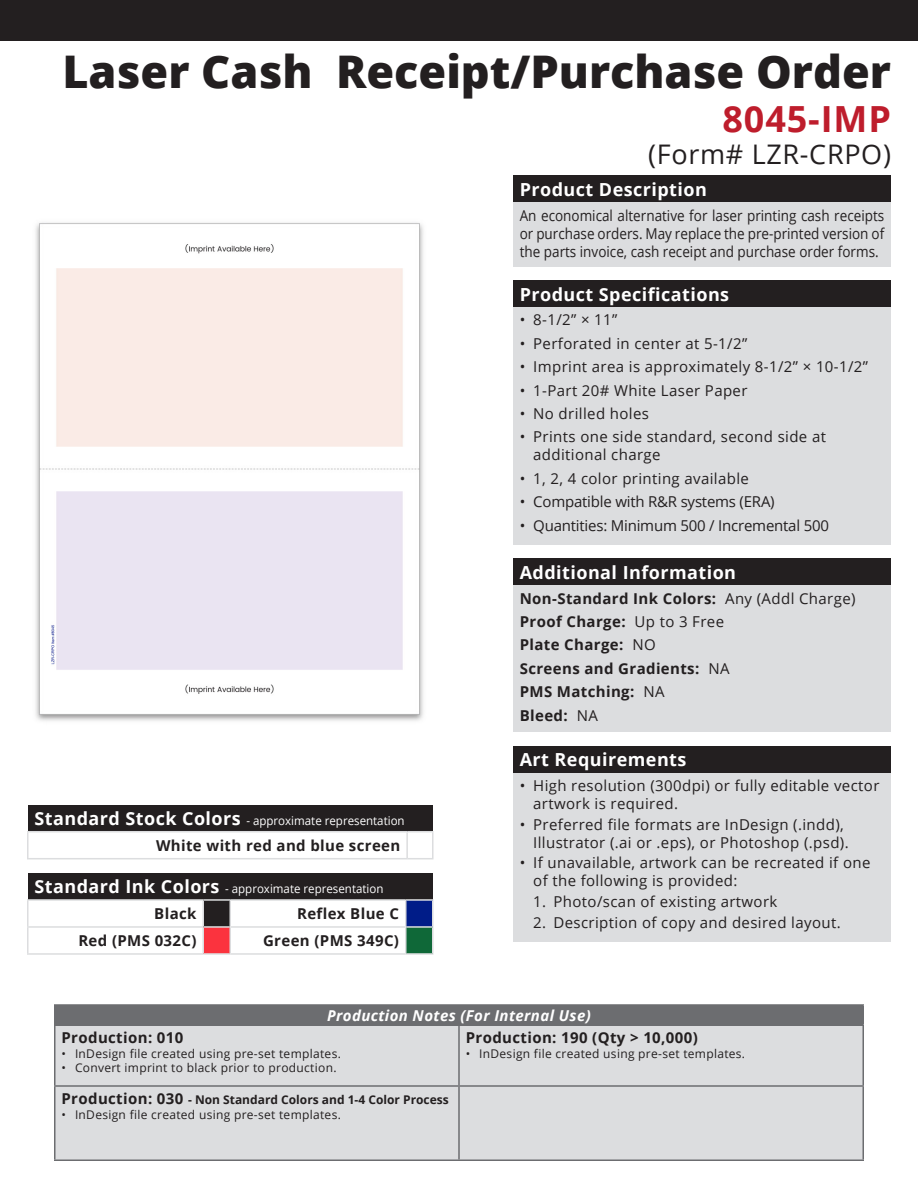
<style>
.page{position:relative;width:918px;height:1188px;background:#fff}
.page>*{position:absolute;margin:0;border:0;box-sizing:border-box;transform-origin:0 0}
.t1{font:800 45px "Open Sans";color:#231f20}
.t2{font:700 36px "Open Sans";letter-spacing:.025em;color:#be1d2c}
.t3{font:27px "Open Sans";letter-spacing:.025em;color:#231f20}
.t4{font:700 18px "Open Sans";letter-spacing:.025em;color:#fff}
.t5{font:15px/18px "Open Sans";letter-spacing:.025em;color:#231f20}
.t6{font:700 15px "Open Sans";letter-spacing:.025em;color:#231f20}
.t7{font:15px/18px "Open Sans";letter-spacing:.025em;color:#231f20;text-align:justify;scale:.9 1}
.t8{font:15px "Open Sans";letter-spacing:-.015em;color:#231f20}
.t9{font:italic 700 15px "Open Sans";letter-spacing:.025em;color:#fff}
.t10{font:12px "Open Sans";letter-spacing:.025em;color:#231f20}
.t11{font:12px "Open Sans";color:#fff;scale:.96 1}
.t12{font:700 12px "Open Sans";color:#231f20}
.s1{font-weight:700;font-size:18px}
.s2{font-weight:400}
.s3{font-size:15px}
</style>
<div class="page">
<div style="left:55px;top:1005px;width:808px;height:20px;background:#6c6d70"></div>
<div style="left:56px;top:1026px;width:806px;height:134px;background:#dcdddf"></div>
<hr style="left:54px;top:1004px;width:405px;height:2px;background:#6c6d70">
<svg style="left:54px;top:1006px;width:1px;height:18px"></svg>
<hr style="left:459px;top:1004px;width:405px;height:2px;background:#6c6d70">
<svg style="left:863px;top:1006px;width:1px;height:18px"></svg>
<hr style="left:54px;top:1024px;width:405px;height:2px;background:#6c6d70">
<hr style="left:54px;top:1026px;width:2px;height:59px;background:#6c6d70">
<hr style="left:459px;top:1024px;width:405px;height:2px;background:#6c6d70">
<hr style="left:458px;top:1026px;width:2px;height:59px;background:#6c6d70">
<hr style="left:862px;top:1026px;width:2px;height:59px;background:#6c6d70">
<hr style="left:54px;top:1085px;width:405px;height:2px;background:#6c6d70">
<hr style="left:54px;top:1087px;width:2px;height:73px;background:#6c6d70">
<hr style="left:459px;top:1085px;width:405px;height:2px;background:#6c6d70">
<hr style="left:458px;top:1087px;width:2px;height:73px;background:#6c6d70">
<hr style="left:862px;top:1087px;width:2px;height:73px;background:#6c6d70">
<hr style="left:54px;top:1160px;width:405px;height:1px;background:#6c6d70">
<hr style="left:459px;top:1160px;width:405px;height:1px;background:#6c6d70">
<div style="left:0;top:0;width:918px;height:40px;background:#231f20"></div>
<div style="left:28px;top:805px;width:405px;height:27px;background:#231f20"></div>
<hr style="left:27px;top:831px;width:380px;height:1px;background:#dcdddf">
<svg style="left:27px;top:832px;width:1px;height:26px"></svg>
<svg style="left:407px;top:831px;width:27px;height:1px"></svg>
<hr style="left:406px;top:832px;width:2px;height:26px;background:#dcdddf">
<hr style="left:432px;top:832px;width:2px;height:26px;background:#dcdddf">
<hr style="left:27px;top:858px;width:380px;height:1px;background:#dcdddf">
<svg style="left:407px;top:858px;width:27px;height:1px"></svg>
<div style="left:28px;top:873px;width:405px;height:27px;background:#231f20"></div>
<div style="left:203px;top:900px;width:27px;height:27px;background:#231f20"></div>
<div style="left:406px;top:900px;width:27px;height:27px;background:#001c88"></div>
<div style="left:203px;top:927px;width:27px;height:27px;background:#fb333e"></div>
<div style="left:406px;top:927px;width:27px;height:27px;background:#0f6838"></div>
<hr style="left:27px;top:899px;width:176px;height:2px;background:#dcdddf">
<hr style="left:203px;top:899px;width:27px;height:2px;background:#dcdddf">
<hr style="left:202px;top:901px;width:2px;height:25px;background:#dcdddf">
<hr style="left:230px;top:899px;width:176px;height:2px;background:#dcdddf">
<hr style="left:406px;top:899px;width:28px;height:2px;background:#dcdddf">
<hr style="left:432px;top:901px;width:2px;height:25px;background:#dcdddf">
<hr style="left:27px;top:926px;width:176px;height:2px;background:#dcdddf">
<svg style="left:27px;top:901px;width:1px;height:52px"></svg>
<hr style="left:203px;top:926px;width:27px;height:2px;background:#dcdddf">
<hr style="left:202px;top:928px;width:2px;height:25px;background:#dcdddf">
<hr style="left:230px;top:926px;width:176px;height:2px;background:#dcdddf">
<svg style="left:230px;top:901px;width:1px;height:52px"></svg>
<hr style="left:406px;top:926px;width:28px;height:2px;background:#dcdddf">
<svg style="left:405px;top:901px;width:1px;height:52px"></svg>
<hr style="left:432px;top:928px;width:2px;height:25px;background:#dcdddf">
<hr style="left:27px;top:953px;width:176px;height:2px;background:#dcdddf">
<hr style="left:203px;top:953px;width:27px;height:2px;background:#dcdddf">
<hr style="left:230px;top:953px;width:176px;height:2px;background:#dcdddf">
<hr style="left:406px;top:953px;width:28px;height:2px;background:#dcdddf">
<img style="left:35px;top:222px;width:389px;height:499px">
<div style="left:513px;top:176px;width:378px;height:26px;background:#231f20"></div>
<div style="left:513px;top:202px;width:378px;height:65px;background:#dcdddf"></div>
<div style="left:513px;top:280px;width:378px;height:27px;background:#231f20"></div>
<div style="left:513px;top:307px;width:378px;height:238px;background:#dcdddf"></div>
<div style="left:513px;top:746px;width:378px;height:27px;background:#231f20"></div>
<div style="left:513px;top:773px;width:378px;height:168px;background:#dcdddf"></div>
<div style="left:513px;top:558px;width:378px;height:27px;background:#231f20"></div>
<div style="left:513px;top:585px;width:378px;height:147px;background:#dcdddf"></div>
<p class="t1" style="left:62px;top:38px;width:830px">Laser Cash Receipt/Purchase Order</p>
<p class="t2" style="left:722px;top:93px;width:170px">8045-IMP</p>
<p class="t3" style="left:648px;top:136px;width:244px">(Form# LZR-CRPO)</p>
<p class="t4" style="left:520px;top:177px;width:189px">Product Description</p>
<p class="t7" style="left:520px;top:206px;width:407px">An economical alternative for laser printing cash receipts or purchase orders. May replace the pre-printed version of the parts invoice, cash receipt and purchase order forms.</p>
<p class="t4" style="left:520px;top:281px;width:211px">Product Specifications</p>
<p class="t5" style="left:520px;top:311px;width:99px">• 8-1/2” × 11”</p>
<p class="t5" style="left:520px;top:334px;width:229px">• Perforated in center at 5-1/2”</p>
<p class="t5" style="left:520px;top:357px;width:350px">• Imprint area is approximately 8-1/2” × 10-1/2”</p>
<p class="t5" style="left:520px;top:381px;width:229px">• 1-Part 20# White Laser Paper</p>
<p class="t5" style="left:520px;top:404px;width:131px">• No drilled holes</p>
<p class="t5" style="left:533px;top:428px;width:294px;text-indent:-14px">• Prints one side standard, second side at additional charge</p>
<p class="t5" style="left:520px;top:469px;width:231px">• 1, 2, 4 color printing available</p>
<p class="t8" style="left:520px;top:492px;width:257px">• Compatible with R&amp;R systems (ERA)</p>
<p class="t8" style="left:520px;top:515px;width:311px">• Quantities: Minimum 500 / Incremental 500</p>
<p class="t11" style="left:34px;top:812px;width:387px"><span class="s1">Standard Stock Colors</span> - approximate representation</p>
<p class="t6" style="left:156px;top:835px;width:246px">White with red and blue screen</p>
<p class="t11" style="left:34px;top:880px;width:365px"><span class="s1">Standard Ink Colors</span> - approximate representation</p>
<p class="t6" style="left:154px;top:903px;width:44px">Black</p>
<p class="t6" style="left:297px;top:903px;width:103px">Reflex Blue C</p>
<p class="t6" style="left:78px;top:930px;width:120px">Red (PMS 032C)</p>
<p class="t6" style="left:263px;top:930px;width:137px">Green (PMS 349C)</p>
<p class="t4" style="left:520px;top:560px;width:218px">Additional Information</p>
<p class="t6" style="left:520px;top:588px;width:337px">Non-Standard Ink Colors: <span class="s2">Any (Addl Charge)</span></p>
<p class="t6" style="left:520px;top:611px;width:206px">Proof Charge: <span class="s2">Up to 3 Free</span></p>
<p class="t6" style="left:520px;top:634px;width:138px">Plate Charge: <span class="s2">NO</span></p>
<p class="t6" style="left:520px;top:658px;width:211px">Screens and Gradients: <span class="s2">NA</span></p>
<p class="t6" style="left:520px;top:681px;width:146px">PMS Matching: <span class="s2">NA</span></p>
<p class="t6" style="left:520px;top:705px;width:80px">Bleed: <span class="s2">NA</span></p>
<p class="t4" style="left:520px;top:747px;width:168px">Art Requirements</p>
<p class="t5" style="left:533px;top:776px;width:348px;text-indent:-14px">• High resolution (300dpi) or fully editable vector artwork is required.</p>
<p class="t5" style="left:533px;top:815px;width:317px;text-indent:-14px">• Preferred file formats are InDesign (.indd),<br>Illustrator (.ai or .eps), or Photoshop (.psd).</p>
<p class="t5" style="left:533px;top:854px;width:339px;text-indent:-14px">• If unavailable, artwork can be recreated if one of the following is provided:</p>
<p class="t5" style="left:533px;top:892px;width:246px">1. Photo/scan of existing artwork</p>
<p class="t5" style="left:533px;top:913px;width:309px">2. Description of copy and desired layout.</p>
<p class="t9" style="left:327px;top:1005px;width:265px">Production Notes (For Internal Use)</p>
<p class="t6" style="left:62px;top:1027px;width:123px">Production: 010</p>
<p class="t10" style="left:62px;top:1045px;width:281px">• InDesign file created using pre-set templates.</p>
<p class="t10" style="left:62px;top:1060px;width:277px">• Convert imprint to black prior to production.</p>
<p class="t12" style="left:62px;top:1091px;width:389px"><span class="s3">Production: 030</span> - Non Standard Colors and 1-4 Color Process</p>
<p class="t10" style="left:62px;top:1106px;width:281px">• InDesign file created using pre-set templates.</p>
<p class="t6" style="left:466px;top:1027px;width:234px">Production: 190 (Qty &gt; 10,000)</p>
<p class="t10" style="left:466px;top:1045px;width:281px">• InDesign file created using pre-set templates.</p>
</div>
